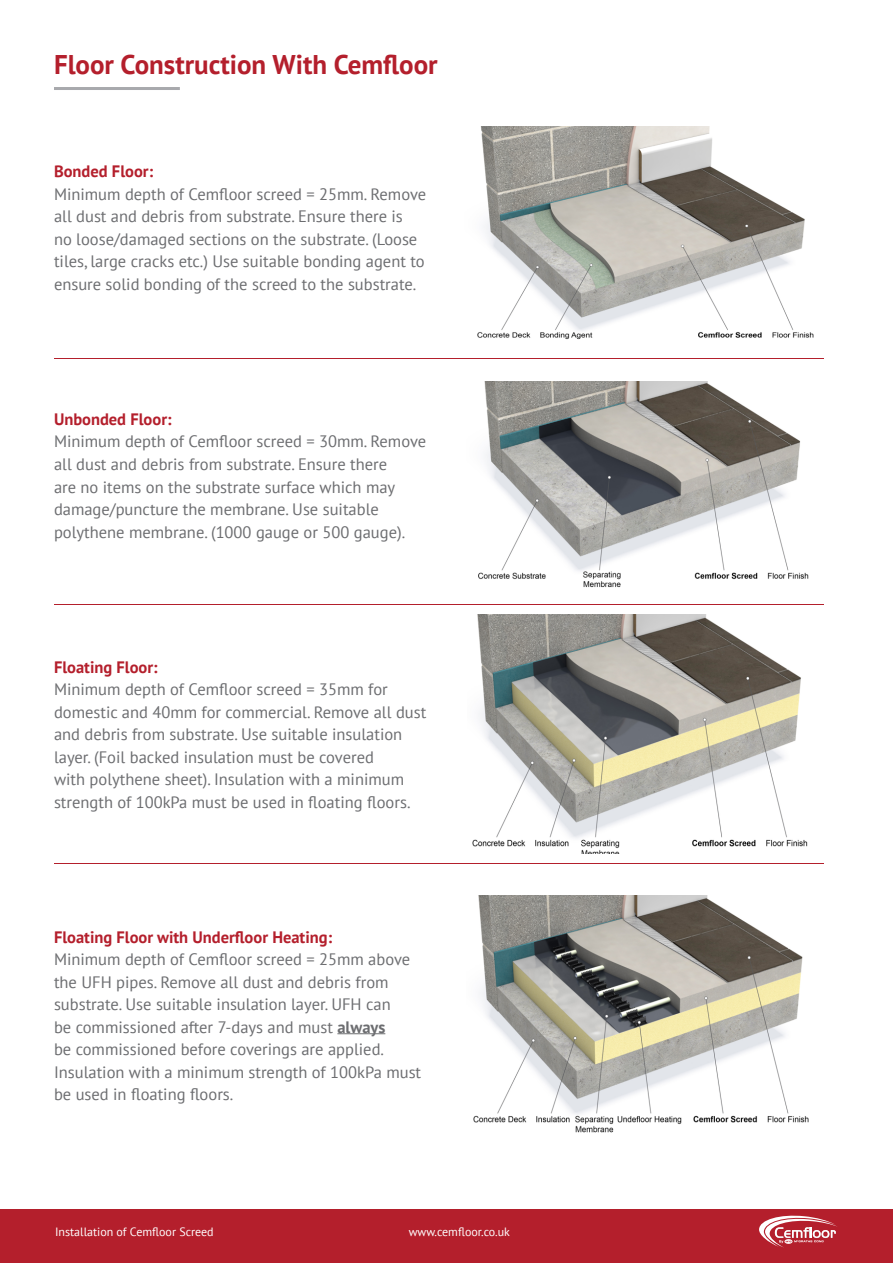
<style>
.page{position:relative;width:893px;height:1263px;background:#fff}
.page>*{position:absolute;margin:0;border:0;box-sizing:border-box;transform-origin:0 0}
.t1{font:700 27px "PT Sans";color:#b41f2c}
.t2{font:16.5px/22.5px "PT Sans";color:#6c6d70}
.t3{font:700 16.5px "PT Sans";color:#b41f2c}
.t4{font:12px "PT Sans";color:#fff}
.s1{font-weight:700}
.s2{font-size:13.5px;color:#b41f2c}
</style>
<div class="page">
<div style="left:0;top:1209px;width:893px;height:54px;background:#b41f2c"></div>
<svg style="left:759px;top:1216px;width:78px;height:31px"></svg>
<hr style="left:337px;top:1033px;width:48px;height:1px;background:#6c6d70">
<hr style="left:54px;top:87px;width:126px;height:3px;background:#a8a9ad">
<img style="left:477px;top:127px;width:337px;height:213px">
<img style="left:478px;top:382px;width:331px;height:206px">
<img style="left:472px;top:615px;width:336px;height:238px">
<img style="left:473px;top:895px;width:336px;height:238px">
<p class="t1" style="left:54px;top:47px;width:385px">Floor Construction With Cemfloor</p>
<p class="t3" style="left:54px;top:161px;width:101px">Bonded Floor:</p>
<p class="t2" style="left:54px;top:182px;width:374px">Minimum depth of Cemfloor screed = 25mm. Remove all dust and debris from substrate. Ensure there is<br>no loose/damaged sections on the substrate. (Loose tiles, large cracks etc.) Use suitable bonding agent to ensure solid bonding of the screed to the substrate.</p>
<p class="t3" style="left:54px;top:408px;width:119px">Unbonded Floor:</p>
<p class="t2" style="left:54px;top:430px;width:374px">Minimum depth of Cemfloor screed = 30mm. Remove all dust and debris from substrate. Ensure there<br>are no items on the substrate surface which may damage/puncture the membrane. Use suitable polythene membrane. (1000 gauge or 500 gauge).</p>
<p class="t3" style="left:54px;top:656px;width:105px">Floating Floor:</p>
<p class="t2" style="left:54px;top:678px;width:374px">Minimum depth of Cemfloor screed = 35mm for domestic and 40mm for commercial. Remove all dust and debris from substrate. Use suitable insulation layer. (Foil backed insulation must be covered<br>with polythene sheet). Insulation with a minimum strength of 100kPa must be used in floating floors.</p>
<p class="t3" style="left:54px;top:926px;width:280px">Floating Floor with Underfloor Heating:</p>
<p class="t2" style="left:54px;top:948px;width:369px">Minimum depth of Cemfloor screed = 25mm above the UFH pipes. Remove all dust and debris from substrate. Use suitable insulation layer. UFH can<br>be commissioned after 7-days and must <span class="s1">always<br></span>be commissioned before coverings are applied.<br>Insulation with a minimum strength of 100kPa must be used in floating floors.</p>
<p class="t4" style="left:30px;top:1224px;width:186px"><span class="s2">•</span> Installation of Cemfloor Screed</p>
<p class="t4" style="left:383px;top:1224px;width:128px"><span class="s2">•</span> www.cemfloor.co.uk</p>
</div>
